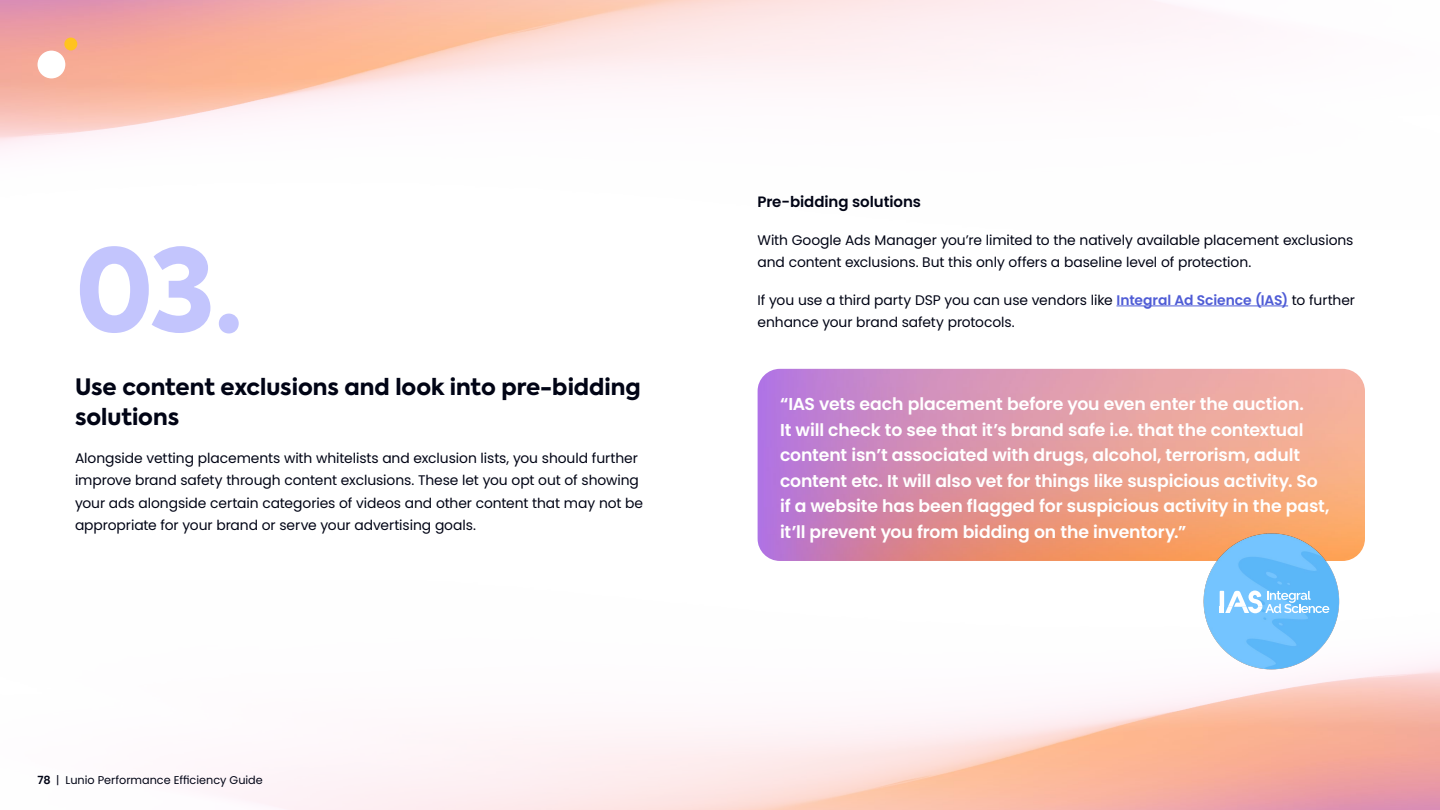
<style>
.page{position:relative;width:1440px;height:810px;background:#fff}
.page>*{position:absolute;margin:0;border:0;box-sizing:border-box;transform-origin:0 0}
.t1{font:800 113.7px "Axiforma";color:#c3c5fd}
.t2{font:800 22.5px/30px "Axiforma";color:#010415}
.t3{font:600 17.25px/25.5px "Poppins";letter-spacing:-.005em;color:#fff}
.t4{font:600 15px "Poppins";letter-spacing:-.005em;color:#010415}
.t5{font:13.88px/22.5px "Poppins";letter-spacing:-.005em;color:#010415}
.t6{font:11.25px "Poppins";color:#010415}
.s1{font-weight:600}
.s2{font-weight:600;color:#4f5cd6}
</style>
<div class="page">
<img style="left:0;top:0;width:1226px;height:150px">
<div style="left:38px;top:51px;width:27px;height:27px;background:#fff;border-radius:50%"></div>
<div style="left:64px;top:38px;width:13px;height:12px;background:#ffc31f;border-radius:50%"></div>
<img style="left:758px;top:369px;width:607px;height:192px">
<hr style="left:1117px;top:306px;width:171px;height:1px;background:#4f5cd6">
<img style="left:1202px;top:531px;width:142px;height:142px">
<svg style="left:1220px;top:591px;width:109px;height:22px"></svg>
<h1 class="t1" style="left:75px;top:211px;width:170px">03.</h1>
<h2 class="t2" style="left:75px;top:373px;width:567px">Use content exclusions and look into pre-bidding solutions</h2>
<p class="t5" style="left:75px;top:447px;width:570px">Alongside vetting placements with whitelists and exclusion lists, you should further improve brand safety through content exclusions. These let you opt out of showing your ads alongside certain categories of videos and other content that may not be appropriate for your brand or serve your advertising goals.</p>
<p class="t6" style="left:38px;top:774px;width:227px"><span class="s1">78</span> | Lunio Performance Efficiency Guide</p>
<p class="t4" style="left:758px;top:193px;width:165px">Pre-bidding solutions</p>
<p class="t5" style="left:758px;top:229px;width:598px">With Google Ads Manager you’re limited to the natively available placement exclusions and content exclusions. But this only offers a baseline level of protection.</p>
<p class="t5" style="left:758px;top:289px;width:599px">If you use a third party DSP you can use vendors like <span class="s2">Integral Ad Science (IAS)</span> to further enhance your brand safety protocols.</p>
<p class="t3" style="left:780px;top:391px;width:551px">“IAS vets each placement before you even enter the auction.<br>It will check to see that it’s brand safe i.e. that the contextual content isn’t associated with drugs, alcohol, terrorism, adult content etc. It will also vet for things like suspicious activity. So if a website has been flagged for suspicious activity in the past, it’ll prevent you from bidding on the inventory.”</p>
</div>
